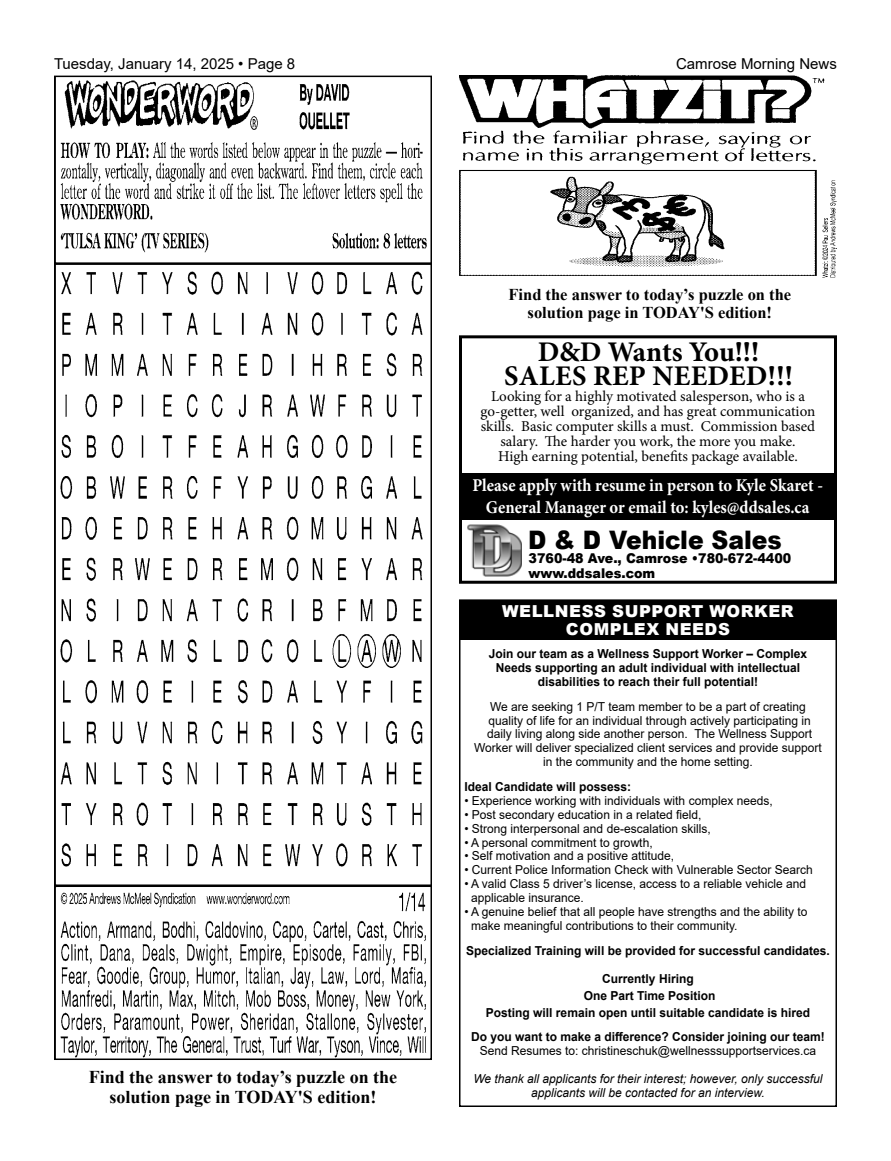
<style>
.page{position:relative;width:891px;height:1161px;background:#fff}
.page>*{position:absolute;margin:0;border:0;box-sizing:border-box;transform-origin:0 0}
.t1{font:700 28.5px/24px "Minion Pro";letter-spacing:.01em;color:#000;text-align:center}
.t2{font:900 25.5px "Arial";color:#000;scale:.92 1}
.t3{font:700 18px/21.6px "Minion Pro";color:#fff;text-align:center;scale:.92 1}
.t4{font:700 18px/19.5px "Times New Roman";color:#000;text-align:center}
.t5{font:700 16.5px/18px "Times New Roman";color:#000;text-align:center}
.t6{font:900 16.5px/18px "Arial";letter-spacing:.035em;color:#fff;text-align:center}
.t7{font:15px/15px "Minion Pro";color:#000;text-align:center}
.t8{font:15px "Arial";color:#000}
.t9{font:900 13.5px/15px "Arial";color:#000;scale:.94 1}
.t10{font:12.3px/14px "Arial";color:#000}
.t11{font:700 12.3px/14px "Arial";color:#000;text-align:center}
.t12{font:italic 12.3px/14px "Arial";color:#000;text-align:center}
</style>
<div class="page">
<img style="left:57px;top:80px;width:372px;height:977px">
<div style="left:54px;top:76px;width:378px;height:984px;border:2px solid #000"></div>
<img style="left:459px;top:76px;width:378px;height:202px">
<div style="left:459px;top:599px;width:378px;height:508px;border:2px solid #000"></div>
<div style="left:460px;top:600px;width:377px;height:40px;background:#000"></div>
<div style="left:459px;top:335px;width:378px;height:249px;border:3px solid #000"></div>
<img style="left:467px;top:524px;width:54px;height:53px">
<div style="left:459px;top:473px;width:378px;height:47px;background:#000"></div>
<p class="t8" style="left:54px;top:54px;width:243px">Tuesday, January 14, 2025 • Page 8</p>
<p class="t8" style="left:676px;top:53px;width:162px">Camrose Morning News</p>
<h3 class="t5" style="left:508px;top:285px;width:284px">Find the answer to today’s puzzle on the solution page in TODAY'S edition!</h3>
<h1 class="t1" style="left:504px;top:340px;width:290px">D&amp;D Wants You!!!<br>SALES REP NEEDED!!!</h1>
<p class="t7" style="left:481px;top:389px;width:336px">Looking for a highly motivated salesperson, who is a go-getter, well organized, and has great communication skills. Basic computer skills a must. Commission based salary. The harder you work, the more you make.<br>High earning potential, benefits package available.</p>
<h3 class="t3" style="left:472px;top:475px;width:383px">Please apply with resume in person to Kyle Skaret -<br>General Manager or email to: kyles@ddsales.ca</h3>
<h2 class="t2" style="left:528px;top:521px;width:277px">D &amp; D Vehicle Sales</h2>
<p class="t9" style="left:529px;top:551px;width:281px">3760-48 Ave., Camrose •780-672-4400 www.ddsales.com</p>
<h3 class="t4" style="left:89px;top:1067px;width:310px">Find the answer to today’s puzzle on the solution page in TODAY'S edition!</h3>
<h3 class="t6" style="left:502px;top:601px;width:293px">WELLNESS SUPPORT WORKER<br>COMPLEX NEEDS</h3>
<p class="t11" style="left:489px;top:647px;width:320px">Join our team as a Wellness Support Worker – Complex<br>Needs supporting an adult individual with intellectual disabilities to reach their full potential!</p>
<p class="t10" style="left:474px;top:699px;width:349px;text-align:center">We are seeking 1 P/T team member to be a part of creating quality of life for an individual through actively participating in daily living along side another person. The Wellness Support Worker will deliver specialized client services and provide support in the community and the home setting.</p>
<p class="t11" style="left:464px;top:780px;width:168px">Ideal Candidate will possess:</p>
<p class="t10" style="left:464px;top:793px;width:310px">• Experience working with individuals with complex needs,</p>
<p class="t10" style="left:464px;top:807px;width:238px">• Post secondary education in a related field,</p>
<p class="t10" style="left:464px;top:821px;width:248px">• Strong interpersonal and de-escalation skills,</p>
<p class="t10" style="left:464px;top:835px;width:190px">• A personal commitment to growth,</p>
<p class="t10" style="left:464px;top:849px;width:211px">• Self motivation and a positive attitude,</p>
<p class="t10" style="left:464px;top:863px;width:350px">• Current Police Information Check with Vulnerable Sector Search</p>
<p class="t10" style="left:471px;top:877px;width:337px;text-indent:-7px">• A valid Class 5 driver’s license, access to a reliable vehicle and applicable insurance.</p>
<p class="t10" style="left:471px;top:905px;width:338px;text-indent:-7px">• A genuine belief that all people have strengths and the ability to make meaningful contributions to their community.</p>
<p class="t11" style="left:466px;top:944px;width:365px">Specialized Training will be provided for successful candidates.</p>
<p class="t11" style="left:486px;top:970px;width:326px;line-height:17px">Currently Hiring<br>One Part Time Position<br>Posting will remain open until suitable candidate is hired</p>
<p class="t11" style="left:471px;top:1030px;width:355px">Do you want to make a difference? Consider joining our team!</p>
<p class="t10" style="left:480px;top:1044px;width:338px">Send Resumes to: christineschuk@wellnesssupportservices.ca</p>
<p class="t12" style="left:473px;top:1072px;width:351px">We thank all applicants for their interest; however, only successful applicants will be contacted for an interview.</p>
</div>
